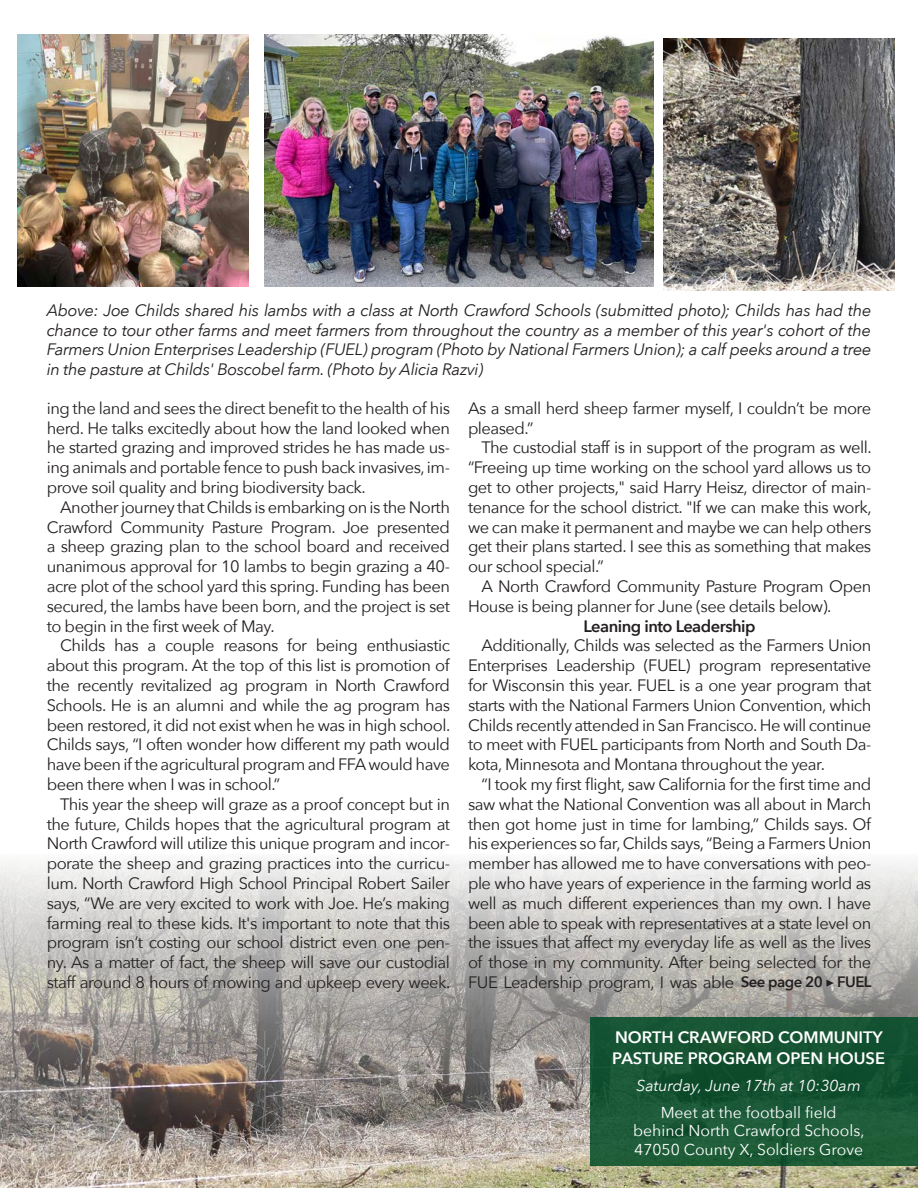
<style>
.page{position:relative;width:918px;height:1188px;background:#fff}
.page>*{position:absolute;margin:0;border:0;box-sizing:border-box;transform-origin:0 0}
.t1{font:16.5px/19.8px "Avenir Next";letter-spacing:-.03em;color:#231f20;text-align:justify}
.t2{font:italic 16.5px/19.8px "Avenir Next";letter-spacing:-.02em;color:#231f20;text-align:justify}
.t3{font:600 16.5px/20.4px "Avenir Next";color:#fff}
.t4{font:600 16.5px "Avenir Next";letter-spacing:-.03em;color:#231f20}
.t5{font:15.75px "Avenir Next";color:#fff}
.t6{font:italic 15.75px "Avenir Next";color:#fff}
.s1{font-weight:600;font-size:15px}
.s2{font-family:"Minion Pro";font-size:15px}
</style>
<div class="page">
<img style="left:0;top:859px;width:918px;height:329px">
<img style="left:17px;top:35px;width:231px;height:251px">
<img style="left:264px;top:35px;width:390px;height:251px">
<img style="left:664px;top:39px;width:231px;height:251px">
<div style="left:590px;top:1017px;width:328px;height:149px;background:linear-gradient(to right,#195736,#175533)"></div>
<p class="t2" style="left:47px;top:299px;width:826px">Above: Joe Childs shared his lambs with a class at North Crawford Schools (submitted photo); Childs has had the chance to tour other farms and meet farmers from throughout the country as a member of this year's cohort of the Farmers Union Enterprises Leadership (FUEL) program (Photo by National Farmers Union); a calf peeks around a tree in the pasture at Childs' Boscobel farm. (Photo by Alicia Razvi)</p>
<p class="t1" style="left:47px;top:397px;width:405px">ing the land and sees the direct benefit to the health of his herd. He talks excitedly about how the land looked when he started grazing and improved strides he has made us&shy;ing animals and portable fence to push back invasives, im&shy;prove soil quality and bring biodiversity back.</p>
<p class="t1" style="left:47px;top:496px;width:405px;text-indent:13px">Another journey that Childs is embarking on is the North Crawford Community Pasture Program. Joe presented a sheep grazing plan to the school board and received unanimous approval for 10 lambs to begin grazing a 40- acre plot of the school yard this spring. Funding has been secured, the lambs have been born, and the project is set to begin in the first week of May.</p>
<p class="t1" style="left:47px;top:635px;width:405px;text-indent:13px">Childs has a couple reasons for being enthusiastic about this program. At the top of this list is promotion of the recently revitalized ag program in North Crawford Schools. He is an alumni and while the ag program has been restored, it did not exist when he was in high school.<br>Childs says, “I often wonder how different my path would have been if the agricultural program and FFA would have been there when I was in school.”</p>
<p class="t1" style="left:47px;top:793px;width:405px;text-indent:13px">This year the sheep will graze as a proof concept but in the future, Childs hopes that the agricultural program at North Crawford will utilize this unique program and incor&shy;porate the sheep and grazing practices into the curricu&shy;lum. North Crawford High School Principal Robert Sailer says, “We are very excited to work with Joe. He’s making farming real to these kids. It's important to note that this program isn’t costing our school district even one pen&shy;ny. As a matter of fact, the sheep will save our custodial staff around 8 hours of mowing and upkeep every week.</p>
<p class="t1" style="left:468px;top:397px;width:405px">As a small herd sheep farmer myself, I couldn’t be more pleased.”</p>
<p class="t1" style="left:468px;top:437px;width:405px;text-indent:13px">The custodial staff is in support of the program as well. “Freeing up time working on the school yard allows us to get to other projects," said Harry Heisz, director of main&shy;tenance for the school district. "If we can make this work, we can make it permanent and maybe we can help others get their plans started. I see this as something that makes our school special.”</p>
<p class="t1" style="left:468px;top:576px;width:405px;text-indent:13px">A North Crawford Community Pasture Program Open<br>House is being planner for June (see details below).</p>
<p class="t4" style="left:584px;top:612px;width:174px">Leaning into Leadership</p>
<p class="t1" style="left:468px;top:635px;width:405px;text-indent:13px">Additionally, Childs was selected as the Farmers Union Enterprises Leadership (FUEL) program representative for Wisconsin this year. FUEL is a one year program that starts with the National Farmers Union Convention, which Childs recently attended in San Francisco. He will continue to meet with FUEL participants from North and South Da&shy;kota, Minnesota and Montana throughout the year.</p>
<p class="t1" style="left:468px;top:774px;width:405px;text-indent:13px">“I took my first flight, saw California for the first time and saw what the National Convention was all about in March then got home just in time for lambing,” Childs says. Of his experiences so far, Childs says, “Being a Farmers Union member has allowed me to have conversations with peo&shy;ple who have years of experience in the farming world as well as much different experiences than my own. I have been able to speak with representatives at a state level on the issues that affect my everyday life as well as the lives of those in my community. After being selected for the FUE Leadership program, I was able <span class="s1">See page 20</span> <span class="s2">▶</span> <span class="s1">FUEL</span></p>
<p class="t3" style="left:612px;top:1027px;width:274px">NORTH CRAWFORD COMMUNITY<br>PASTURE PROGRAM OPEN HOUSE</p>
<p class="t6" style="left:637px;top:1072px;width:226px">Saturday, June 17th at 10:30am</p>
<p class="t5" style="left:661px;top:1099px;width:177px">Meet at the football field</p>
<p class="t5" style="left:633px;top:1118px;width:233px">behind North Crawford Schools,</p>
<p class="t5" style="left:634px;top:1137px;width:230px">47050 County X, Soldiers Grove</p>
</div>
